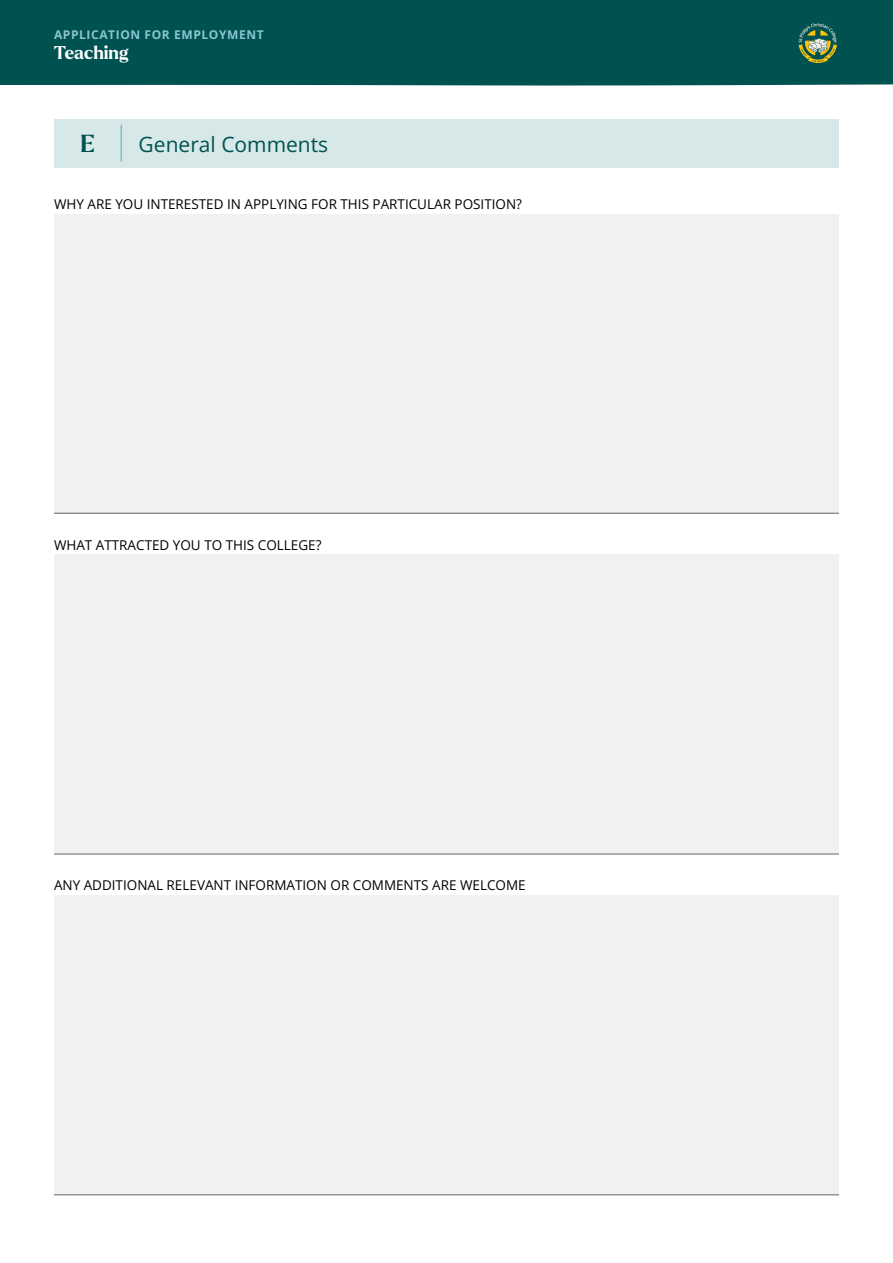
<style>
.page{position:relative;width:893px;height:1263px;background:#fff}
.page>*{position:absolute;margin:0;border:0;box-sizing:border-box;transform-origin:0 0}
.t1{font:700 24px "Larken";color:#005250}
.t2{font:21px "Open Sans";color:#005250}
.t3{font:700 18px "Larken";color:#fff}
.t4{font:13.5px "Open Sans";color:#000}
.t5{font:700 12px "Open Sans";letter-spacing:.05em;color:#8ac5cf}
</style>
<div class="page">
<div style="left:54px;top:119px;width:784px;height:49px;background:#d7e8e9"></div>
<hr style="left:121px;top:125px;width:1px;height:37px;background:#54acb9">
<div style="left:54px;top:214px;width:785px;height:300px;background:#f1f1f2"></div>
<hr style="left:54px;top:513px;width:785px;height:1px;background:#636466">
<div style="left:54px;top:554px;width:785px;height:300px;background:#f1f1f2"></div>
<hr style="left:54px;top:854px;width:785px;height:1px;background:#636466">
<div style="left:54px;top:895px;width:785px;height:300px;background:#f1f1f2"></div>
<hr style="left:54px;top:1194px;width:785px;height:1px;background:#636466">
<div style="left:0;top:0;width:893px;height:86px;background:#005251"></div>
<svg style="left:799px;top:23px;width:38px;height:40px;background:#587f57"></svg>
<p class="t5" style="left:54px;top:27px;width:211px">APPLICATION FOR EMPLOYMENT</p>
<h3 class="t3" style="left:54px;top:41px;width:76px">Teaching</h3>
<h1 class="t1" style="left:80px;top:128px;width:16px">E</h1>
<h2 class="t2" style="left:139px;top:130px;width:191px">General Comments</h2>
<p class="t4" style="left:54px;top:195px;width:470px">WHY ARE YOU INTERESTED IN APPLYING FOR THIS PARTICULAR POSITION?</p>
<p class="t4" style="left:54px;top:535px;width:269px">WHAT ATTRACTED YOU TO THIS COLLEGE?</p>
<p class="t4" style="left:54px;top:876px;width:473px">ANY ADDITIONAL RELEVANT INFORMATION OR COMMENTS ARE WELCOME</p>
</div>
